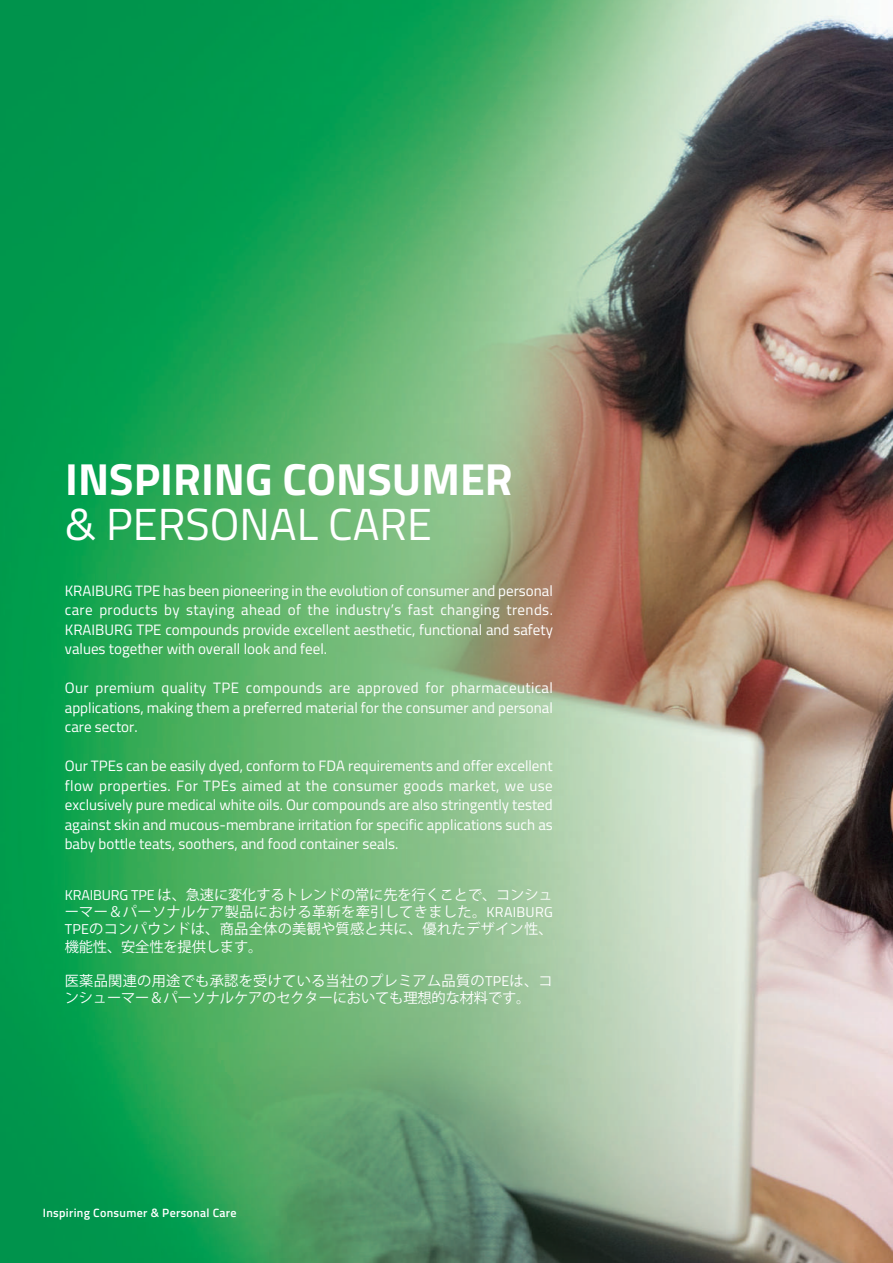
<style>
.page{position:relative;width:893px;height:1263px;background:#fff}
.page>*{position:absolute;margin:0;border:0;box-sizing:border-box;transform-origin:0 0}
.t1{font:700 45px "Titillium Web";color:#fff}
.t2{font:45px "Titillium Web";color:#fff}
.t3{font:15px/19.5px "Titillium Web";color:#fff;text-align:justify}
.t4{font:14.25px/17.1px "Koz Go Pr 6 N";letter-spacing:.015em;color:#fff;text-align:justify}
.t5{font:14.25px/17.1px "Koz Go Pr 6 N";letter-spacing:-.01em;color:#fff}
.t6{font:600 12px "Titillium Web";letter-spacing:.025em;color:#fff}
.s1{font-family:"Titillium Web"}
</style>
<div class="page">
<img style="left:0;top:0;width:893px;height:1263px">
<h1 class="t1" style="left:65px;top:444px;width:449px">INSPIRING CONSUMER</h1>
<h1 class="t2" style="left:65px;top:491px;width:368px">&amp; PERSONAL CARE</h1>
<p class="t3" style="left:65px;top:580px;width:490px">KRAIBURG TPE has been pioneering in the evolution of consumer and personal care products by staying ahead of the industry’s fast changing trends.<br>KRAIBURG TPE compounds provide excellent aesthetic, functional and safety values together with overall look and feel.</p>
<p class="t3" style="left:65px;top:677px;width:490px">Our premium quality TPE compounds are approved for pharmaceutical applications, making them a preferred material for the consumer and personal care sector.</p>
<p class="t3" style="left:65px;top:755px;width:490px">Our TPEs can be easily dyed, conform to FDA requirements and offer excellent flow properties. For TPEs aimed at the consumer goods market, we use exclusively pure medical white oils. Our compounds are also stringently tested against skin and mucous-membrane irritation for specific applications such as baby bottle teats, soothers, and food container seals.</p>
<p class="t4" style="left:65px;top:887px;width:490px"><span class="s1">KRAIBURG TPE</span> は、急速に変化するトレンドの常に先を行くことで、コンシューマー＆パーソナルケア製品における革新を牽引してきました。<span class="s1">KRAIBURG TPE</span>のコンパウンドは、商品全体の美観や質感と共に、優れたデザイン性、機能性、安全性を提供します。</p>
<p class="t5" style="left:65px;top:972px;width:490px">医薬品関連の用途でも承認を受けている当社のプレミアム品質の<span class="s1">TPE</span>は、コンシューマー＆パーソナルケアのセクターにおいても理想的な材料です。</p>
<p class="t6" style="left:43px;top:1203px;width:195px">Inspiring Consumer &amp; Personal Care</p>
</div>
